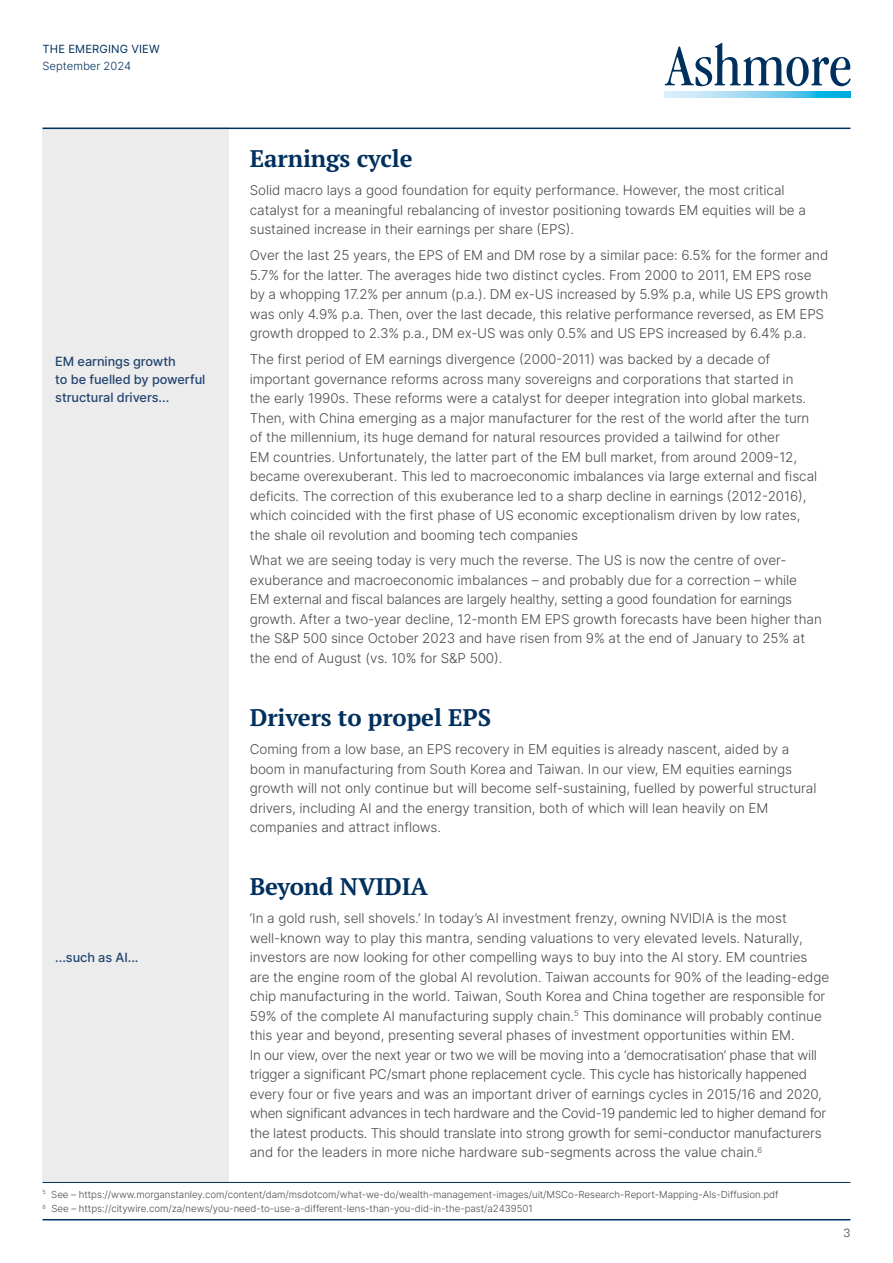
<style>
.page{position:relative;width:893px;height:1263px;background:#fff}
.page>*{position:absolute;margin:0;border:0;box-sizing:border-box;transform-origin:0 0}
.t1{font:700 24px "PT Serif Pro";letter-spacing:-.005em;color:#00305d}
.t2{font:300 13.5px/19.5px "Inter";letter-spacing:-.005em;color:#4a4a49}
.t3{font:500 12.75px/18px "Inter";letter-spacing:-.005em;color:#224470}
.t4{font:300 12px "Univers Com 45";color:#4a4a49}
.t5{font:11.25px "Inter";letter-spacing:.01em;color:#00305d}
.t6{font:300 11.25px "Inter";color:#00305d}
.t7{font:300 9.75px/14.2px "Inter";letter-spacing:-.005em;color:#4a4a49}
</style>
<div class="page">
<svg style="left:665px;top:43px;width:185px;height:43px"></svg>
<svg style="left:665px;top:92px;width:185px;height:6px"></svg>
<div style="left:43px;top:128px;width:186px;height:1054px;background:#ececec"></div>
<hr style="left:43px;top:128px;width:807px;height:1px;background:#00305d">
<hr style="left:43px;top:1219px;width:807px;height:1px;background:#00305d">
<hr style="left:43px;top:1182px;width:807px;height:1px;background:#00305d">
<p class="t5" style="left:43px;top:41px;width:119px">THE EMERGING VIEW</p>
<p class="t6" style="left:43px;top:58px;width:90px">September 2024</p>
<p class="t3" style="left:55px;top:352px;width:152px">EM earnings growth<br>to be fuelled by powerful structural drivers...</p>
<h1 class="t1" style="left:250px;top:143px;width:164px">Earnings cycle</h1>
<p class="t2" style="left:250px;top:180px;width:558px">Solid macro lays a good foundation for equity performance. However, the most critical catalyst for a meaningful rebalancing of investor positioning towards EM equities will be a sustained increase in their earnings per share (EPS).</p>
<p class="t2" style="left:250px;top:245px;width:580px">Over the last 25 years, the EPS of EM and DM rose by a similar pace: 6.5% for the former and 5.7% for the latter. The averages hide two distinct cycles. From 2000 to 2011, EM EPS rose by a whopping 17.2% per annum (p.a.). DM ex-US increased by 5.9% p.a, while US EPS growth was only 4.9% p.a. Then, over the last decade, this relative performance reversed, as EM EPS growth dropped to 2.3% p.a., DM ex-US was only 0.5% and US EPS increased by 6.4% p.a.</p>
<p class="t2" style="left:250px;top:349px;width:569px">The first period of EM earnings divergence (2000-2011) was backed by a decade of important governance reforms across many sovereigns and corporations that started in the early 1990s. These reforms were a catalyst for deeper integration into global markets.<br>Then, with China emerging as a major manufacturer for the rest of the world after the turn of the millennium, its huge demand for natural resources provided a tailwind for other<br>EM countries. Unfortunately, the latter part of the EM bull market, from around 2009-12, became overexuberant. This led to macroeconomic imbalances via large external and fiscal deficits. The correction of this exuberance led to a sharp decline in earnings (2012-2016), which coincided with the first phase of US economic exceptionalism driven by low rates, the shale oil revolution and booming tech companies</p>
<p class="t2" style="left:250px;top:550px;width:574px">What we are seeing today is very much the reverse. The US is now the centre of over&shy;exuberance and macroeconomic imbalances – and probably due for a correction – while<br>EM external and fiscal balances are largely healthy, setting a good foundation for earnings growth. After a two-year decline, 12-month EM EPS growth forecasts have been higher than the S&amp;P 500 since October 2023 and have risen from 9% at the end of January to 25% at the end of August (vs. 10% for S&amp;P 500).</p>
<h1 class="t1" style="left:250px;top:702px;width:243px">Drivers to propel EPS</h1>
<p class="t2" style="left:250px;top:739px;width:568px">Coming from a low base, an EPS recovery in EM equities is already nascent, aided by a boom in manufacturing from South Korea and Taiwan. In our view, EM equities earnings growth will not only continue but will become self-sustaining, fuelled by powerful structural drivers, including AI and the energy transition, both of which will lean heavily on EM companies and attract inflows.</p>
<h1 class="t1" style="left:250px;top:871px;width:180px">Beyond NVIDIA</h1>
<p class="t2" style="left:250px;top:908px;width:581px">‘In a gold rush, sell shovels.’ In today’s AI investment frenzy, owning NVIDIA is the most well-known way to play this mantra, sending valuations to very elevated levels. Naturally, investors are now looking for other compelling ways to buy into the AI story. EM countries are the engine room of the global AI revolution. Taiwan accounts for 90% of the leading-edge chip manufacturing in the world. Taiwan, South Korea and China together are responsible for 59% of the complete AI manufacturing supply chain.<sup>5</sup> This dominance will probably continue this year and beyond, presenting several phases of investment opportunities within EM.<br>In our view, over the next year or two we will be moving into a ‘democratisation’ phase that will trigger a significant PC/smart phone replacement cycle. This cycle has historically happened every four or five years and was an important driver of earnings cycles in 2015/16 and 2020, when significant advances in tech hardware and the Covid-19 pandemic led to higher demand for the latest products. This should translate into strong growth for semi-conductor manufacturers and for the leaders in more niche hardware sub-segments across the value chain.<sup>6</sup></p>
<p class="t7" style="left:43px;top:1187px;width:737px"><sup>5</sup> See – https://www.morganstanley.com/content/dam/msdotcom/what-we-do/wealth-management-images/uit/MSCo-Research-Report-Mapping-AIs-Diffusion.pdf<br><sup>6</sup> See – https://citywire.com/za/news/you-need-to-use-a-different-lens-than-you-did-in-the-past/a2439501</p>
<p class="t3" style="left:55px;top:948px;width:85px">...such as AI...</p>
<p class="t4" style="left:844px;top:1226px;width:8px">3</p>
</div>
